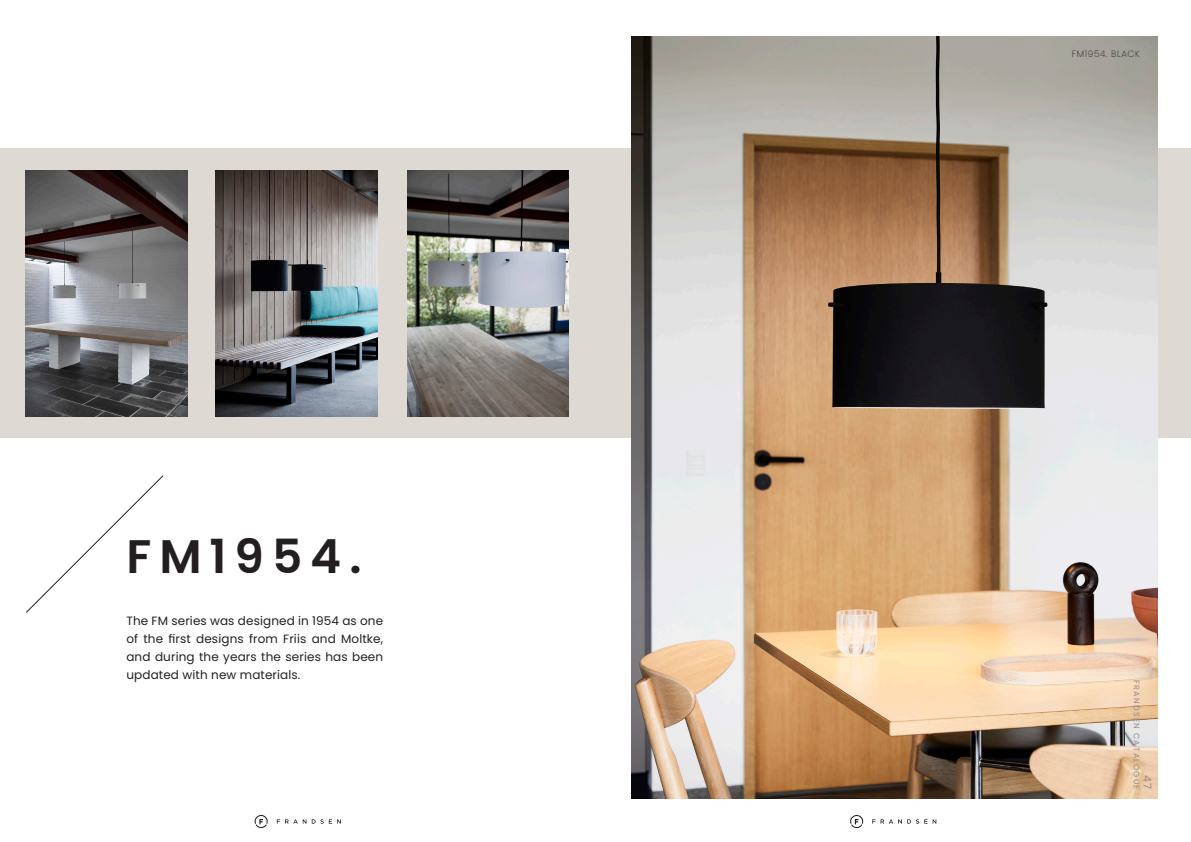
<style>
.page{position:relative;width:1191px;height:842px;background:#fff}
.page>*{position:absolute;margin:0;border:0;box-sizing:border-box;transform-origin:0 0}
.t1{font:600 47px "Poppins";letter-spacing:.17em;color:#231f20}
.t2{font:12px/18px "Poppins";letter-spacing:.01em;color:#231f20;text-align:justify}
.t3{font:11px "Poppins";color:#998c88}
.t4{font:200 9px "Poppins";letter-spacing:.07em;color:#231f20}
.t5{font:8px "Poppins";letter-spacing:.15em;color:#998c88}
</style>
<div class="page">
<div style="left:0;top:149px;width:1191px;height:289px;background:#ded9d2"></div>
<img style="left:631px;top:36px;width:526px;height:762px">
<img style="left:26px;top:171px;width:161px;height:245px">
<img style="left:216px;top:171px;width:161px;height:245px">
<img style="left:407px;top:171px;width:161px;height:245px">
<svg style="left:26px;top:475px;width:138px;height:138px"></svg>
<svg style="left:312px;top:819px;width:29px;height:5px"></svg>
<svg style="left:277px;top:819px;width:29px;height:5px"></svg>
<svg style="left:255px;top:815px;width:13px;height:13px"></svg>
<svg style="left:872px;top:819px;width:64px;height:5px"></svg>
<svg style="left:850px;top:815px;width:13px;height:13px"></svg>
<p class="t1" style="left:126px;top:530px;width:237px">FM1954.</p>
<p class="t2" style="left:126px;top:612px;width:258px">The FM series was designed in 1954 as one of the first designs from Friis and Moltke, and during the years the series has been updated with new materials.</p>
<p class="t4" style="left:1071px;top:49px;width:70px">FM1954. BLACK</p>
<p class="t5" style="left:1141px;top:680px;width:111px;rotate:90deg">FRANDSEN CATALOGUE</p>
<p class="t3" style="left:1153px;top:775px;width:16px;rotate:90deg">47</p>
</div>
